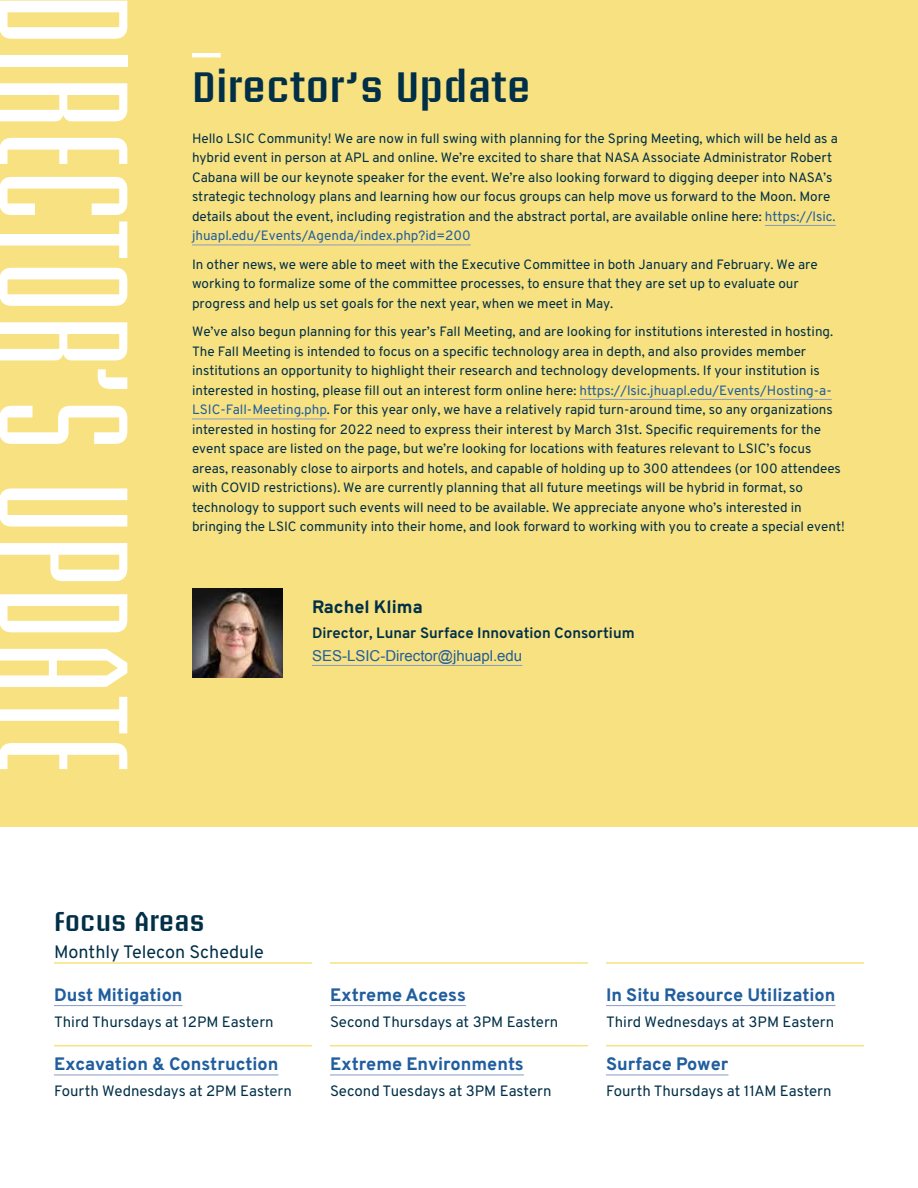
<style>
.page{position:relative;width:918px;height:1188px;background:#fff}
.page>*{position:absolute;margin:0;border:0;box-sizing:border-box;transform-origin:0 0}
.t1{font:600 condensed 154.2px "Briem Akademi Std";letter-spacing:.02em;color:#fff}
.t2{font:600 42px "Briem Akademi Std";color:#002f47}
.t3{font:600 27px "Briem Akademi Std";color:#002f47}
.t4{font:800 18px "Overpass";color:#215e9e}
.t5{font:18px "Overpass";color:#002f47}
.t6{font:800 18px "Overpass";color:#002f47}
.t7{font:15px "Overpass";color:#002f47}
.t8{font:700 15px "Overpass";color:#002f47}
.t9{font:15px "Arial";color:#215e9e}
.t10{font:13.5px/19.5px "Overpass";color:#002f47}
.s1{color:#215e9e}
</style>
<div class="page">
<div style="left:0;top:0;width:918px;height:826px;background:#f8e180"></div>
<hr style="left:192px;top:53px;width:29px;height:4px;background:#fff">
<hr style="left:765px;top:225px;width:71px;height:1px;background:#879bc6">
<hr style="left:192px;top:245px;width:279px;height:1px;background:#879bc6">
<hr style="left:579px;top:399px;width:253px;height:1px;background:#879bc6">
<hr style="left:192px;top:419px;width:135px;height:1px;background:#879bc6">
<hr style="left:54px;top:1005px;width:129px;height:1px;background:#879bc6">
<hr style="left:54px;top:1075px;width:225px;height:1px;background:#879bc6">
<hr style="left:330px;top:1005px;width:136px;height:1px;background:#879bc6">
<hr style="left:330px;top:1075px;width:194px;height:1px;background:#879bc6">
<hr style="left:606px;top:1005px;width:230px;height:1px;background:#879bc6">
<hr style="left:606px;top:1075px;width:122px;height:1px;background:#879bc6">
<hr style="left:54px;top:962px;width:258px;height:2px;background:#f8e180">
<hr style="left:330px;top:962px;width:258px;height:2px;background:#f8e180">
<hr style="left:606px;top:962px;width:258px;height:2px;background:#f8e180">
<hr style="left:54px;top:1045px;width:258px;height:1px;background:#f8e180">
<hr style="left:330px;top:1045px;width:258px;height:1px;background:#f8e180">
<hr style="left:606px;top:1045px;width:258px;height:1px;background:#f8e180">
<hr style="left:312px;top:665px;width:210px;height:1px;background:#879bc6">
<img style="left:192px;top:589px;width:91px;height:89px">
<h1 class="t1" style="left:146px;top:-6px;width:780px;rotate:90deg">DIRECTOR’S UPDATE</h1>
<h2 class="t2" style="left:192px;top:64px;width:340px">Director’s Update</h2>
<p class="t10" style="left:192px;top:129px;width:647px">Hello LSIC Community! We are now in full swing with planning for the Spring Meeting, which will be held as a hybrid event in person at APL and online. We’re excited to share that NASA Associate Administrator Robert Cabana will be our keynote speaker for the event. We’re also looking forward to digging deeper into NASA’s strategic technology plans and learning how our focus groups can help move us forward to the Moon. More details about the event, including registration and the abstract portal, are available online here: <span class="s1">https://lsic. jhuapl.edu/Events/Agenda/index.php?id=200</span></p>
<p class="t10" style="left:192px;top:255px;width:627px">In other news, we were able to meet with the Executive Committee in both January and February. We are working to formalize some of the committee processes, to ensure that they are set up to evaluate our progress and help us set goals for the next year, when we meet in May.</p>
<p class="t10" style="left:192px;top:322px;width:654px">We’ve also begun planning for this year’s Fall Meeting, and are looking for institutions interested in hosting.<br>The Fall Meeting is intended to focus on a specific technology area in depth, and also provides member institutions an opportunity to highlight their research and technology developments. If your institution is interested in hosting, please fill out an interest form online here: <span class="s1">https://lsic.jhuapl.edu/Events/Hosting-a-LSIC-Fall-Meeting.php</span>. For this year only, we have a relatively rapid turn-around time, so any organizations interested in hosting for 2022 need to express their interest by March 31st. Specific requirements for the event space are listed on the page, but we’re looking for locations with features relevant to LSIC’s focus areas, reasonably close to airports and hotels, and capable of holding up to 300 attendees (or 100 attendees with COVID restrictions). We are currently planning that all future meetings will be hybrid in format, so technology to support such events will need to be available. We appreciate anyone who’s interested in bringing the LSIC community into their home, and look forward to working with you to create a special event!</p>
<h3 class="t6" style="left:312px;top:595px;width:112px">Rachel Klima</h3>
<p class="t8" style="left:312px;top:624px;width:324px">Director, Lunar Surface Innovation Consortium</p>
<p class="t9" style="left:312px;top:646px;width:212px">SES-LSIC-Director@jhuapl.edu</p>
<h3 class="t3" style="left:54px;top:906px;width:153px">Focus Areas</h3>
<h3 class="t5" style="left:54px;top:941px;width:211px">Monthly Telecon Schedule</h3>
<h3 class="t4" style="left:54px;top:984px;width:130px">Dust Mitigation</h3>
<p class="t7" style="left:54px;top:1012px;width:221px">Third Thursdays at 12PM Eastern</p>
<h3 class="t4" style="left:54px;top:1053px;width:226px">Excavation &amp; Construction</h3>
<p class="t7" style="left:54px;top:1082px;width:239px">Fourth Wednesdays at 2PM Eastern</p>
<h3 class="t4" style="left:330px;top:984px;width:137px">Extreme Access</h3>
<p class="t7" style="left:330px;top:1012px;width:230px">Second Thursdays at 3PM Eastern</p>
<h3 class="t4" style="left:330px;top:1053px;width:195px">Extreme Environments</h3>
<p class="t7" style="left:330px;top:1082px;width:223px">Second Tuesdays at 3PM Eastern</p>
<h3 class="t4" style="left:606px;top:984px;width:231px">In Situ Resource Utilization</h3>
<p class="t7" style="left:606px;top:1012px;width:230px">Third Wednesdays at 3PM Eastern</p>
<h3 class="t4" style="left:606px;top:1053px;width:124px">Surface Power</h3>
<p class="t7" style="left:606px;top:1082px;width:227px">Fourth Thursdays at 11AM Eastern</p>
</div>
